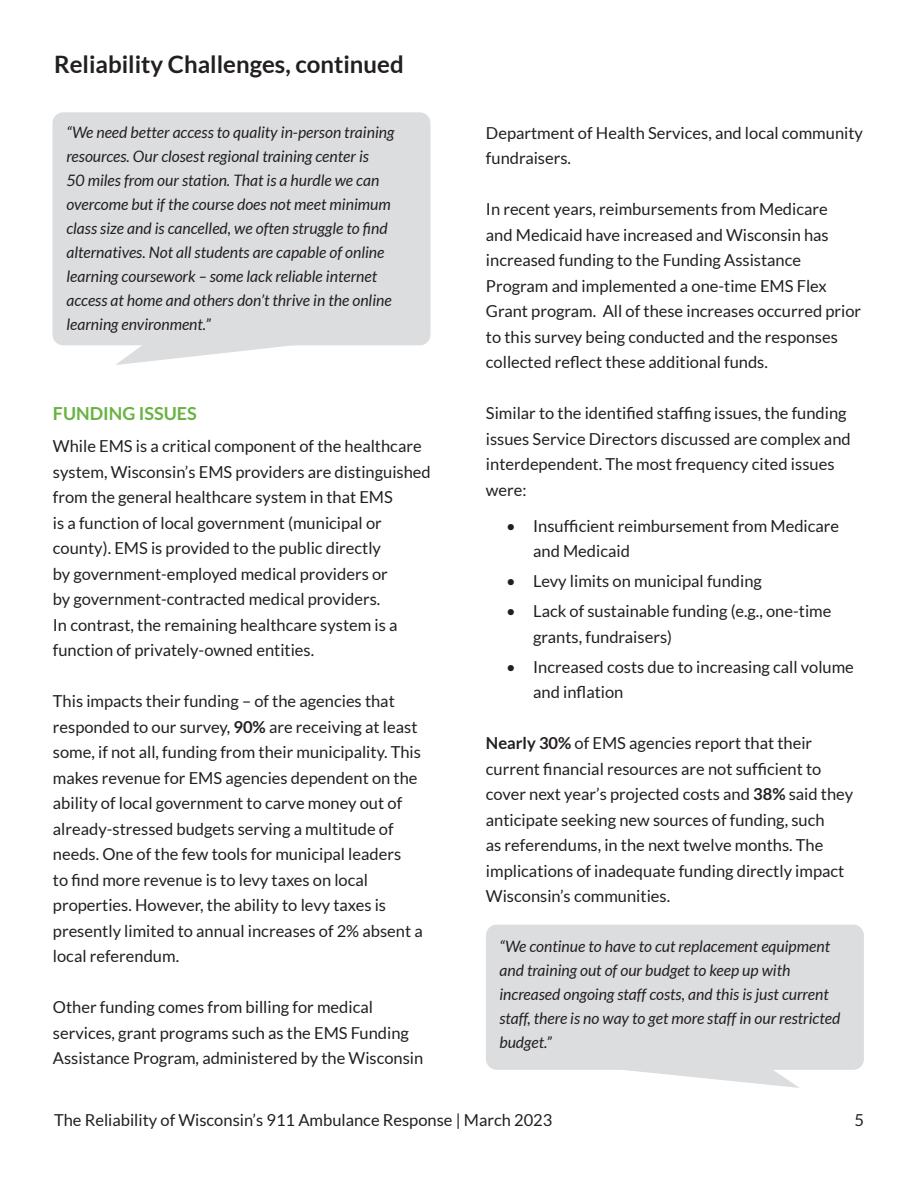
<style>
.page{position:relative;width:918px;height:1188px;background:#fff}
.page>*{position:absolute;margin:0;border:0;box-sizing:border-box;transform-origin:0 0}
.Header_1{font:700 24px "Lato";color:#231f20}
.Header_2{font:700 18px "Lato";color:#69b342}
.Body_text{font:16.5px/25.5px "Lato";color:#231f20}
.t1{font:italic 15.75px/24px "Lato";color:#231f20}
.s1{font-weight:700}
</style>
<div class="page">
<svg style="left:626px;top:1070px;width:173px;height:18px"></svg>
<div style="left:486px;top:925px;width:378px;height:145px;background:#dcdddf;border-radius:11px"></div>
<svg style="left:115px;top:345px;width:188px;height:20px"></svg>
<div style="left:53px;top:112px;width:378px;height:233px;background:#dcdddf;border-radius:11px"></div>
<p class="Header_1" style="left:54px;top:51px;width:351px">Reliability Challenges, continued</p>
<p class="t1" style="left:66px;top:121px;width:330px">“We need better access to quality in-person training resources. Our closest regional training center is<br>50 miles from our station. That is a hurdle we can overcome but if the course does not meet minimum class size and is cancelled, we often struggle to find alternatives. Not all students are capable of online learning coursework – some lack reliable internet access at home and others don’t thrive in the online learning environment.”</p>
<p class="Header_2" style="left:53px;top:403px;width:146px">FUNDING ISSUES</p>
<p class="Body_text" style="left:53px;top:433px;width:379px">While EMS is a critical component of the healthcare system, Wisconsin’s EMS providers are distinguished from the general healthcare system in that EMS<br>is a function of local government (municipal or county). EMS is provided to the public directly<br>by government-employed medical providers or<br>by government-contracted medical providers.<br>In contrast, the remaining healthcare system is a function of privately-owned entities.</p>
<p class="Body_text" style="left:53px;top:688px;width:371px">This impacts their funding – of the agencies that responded to our survey, <span class="s1">90%</span> are receiving at least some, if not all, funding from their municipality. This makes revenue for EMS agencies dependent on the ability of local government to carve money out of already-stressed budgets serving a multitude of needs. One of the few tools for municipal leaders<br>to find more revenue is to levy taxes on local properties. However, the ability to levy taxes is presently limited to annual increases of 2% absent a local referendum.</p>
<p class="Body_text" style="left:53px;top:994px;width:372px">Other funding comes from billing for medical services, grant programs such as the EMS Funding<br>Assistance Program, administered by the Wisconsin</p>
<p class="Body_text" style="left:486px;top:120px;width:379px">Department of Health Services, and local community fundraisers.</p>
<p class="Body_text" style="left:486px;top:196px;width:377px">In recent years, reimbursements from Medicare<br>and Medicaid have increased and Wisconsin has increased funding to the Funding Assistance Program and implemented a one-time EMS Flex Grant program. All of these increases occurred prior to this survey being conducted and the responses collected reflect these additional funds.</p>
<p class="Body_text" style="left:486px;top:400px;width:366px">Similar to the identified staffing issues, the funding issues Service Directors discussed are complex and interdependent. The most frequency cited issues were:</p>
<p class="Body_text" style="left:533px;top:513px;width:308px;text-indent:-27px">• Insufficient reimbursement from Medicare and Medicaid</p>
<p class="Body_text" style="left:506px;top:568px;width:257px">• Levy limits on municipal funding</p>
<p class="Body_text" style="left:533px;top:598px;width:300px;text-indent:-27px">• Lack of sustainable funding (e.g., one-time grants, fundraisers)</p>
<p class="Body_text" style="left:533px;top:654px;width:322px;text-indent:-27px">• Increased costs due to increasing call volume and inflation</p>
<p class="Body_text" style="left:486px;top:730px;width:369px"><span class="s1">Nearly 30%</span> of EMS agencies report that their current financial resources are not sufficient to cover next year’s projected costs and <span class="s1">38%</span> said they anticipate seeking new sources of funding, such<br>as referendums, in the next twelve months. The implications of inadequate funding directly impact Wisconsin’s communities.</p>
<p class="t1" style="left:499px;top:934px;width:342px">“We continue to have to cut replacement equipment and training out of our budget to keep up with increased ongoing staff costs, and this is just current staff, there is no way to get more staff in our restricted budget.”</p>
<p class="Body_text" style="left:54px;top:1107px;width:500px">The Reliability of Wisconsin’s 911 Ambulance Response | March 2023</p>
<p class="Body_text" style="left:854px;top:1107px;width:11px">5</p>
</div>
